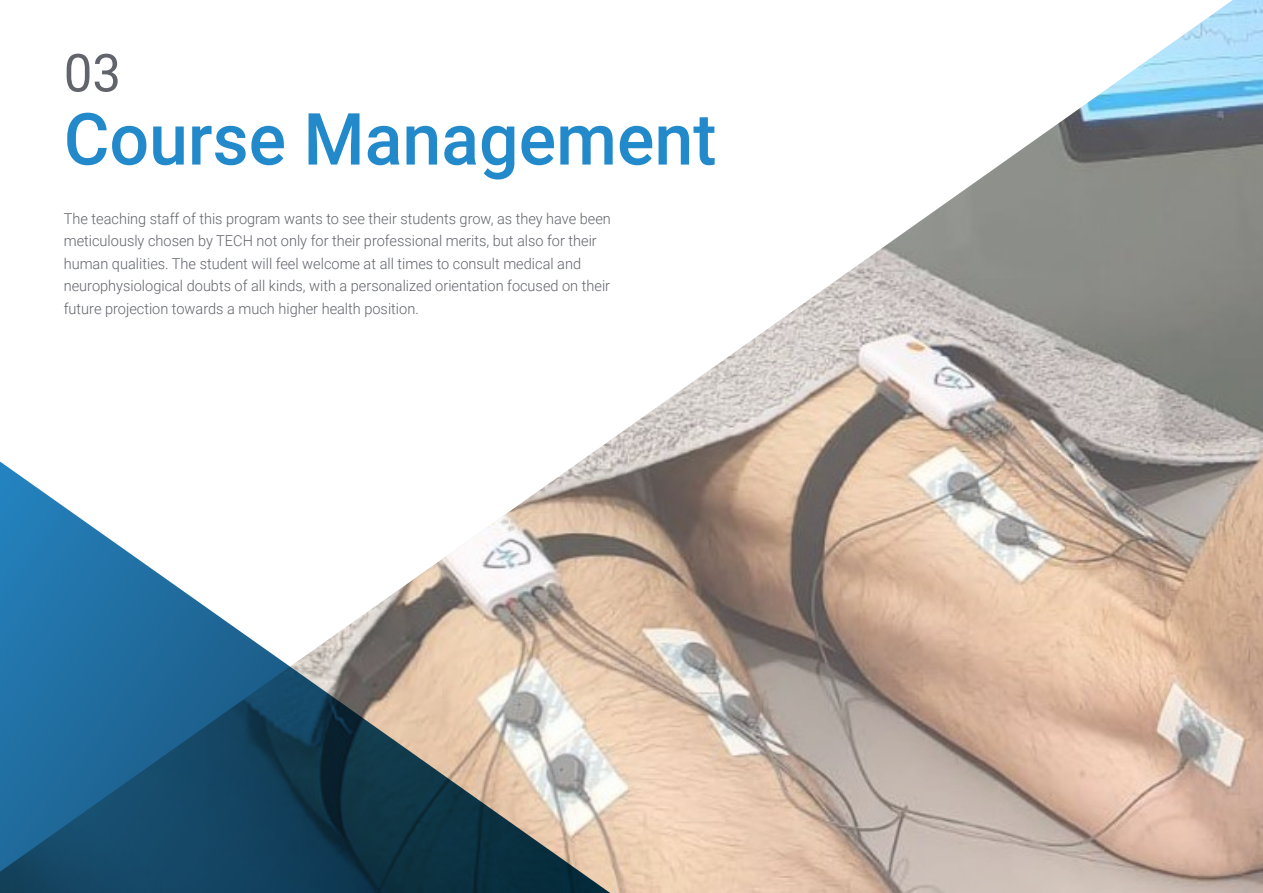
<style>
.page{position:relative;width:1263px;height:893px;background:#fff}
.page>*{position:absolute;margin:0;border:0;box-sizing:border-box;transform-origin:0 0}
.t1{font:500 72px "Roboto";color:#2289ca}
.t2{font:52.5px "Roboto";color:#61646a}
.t3{font:300 15px/22.5px "Roboto";color:#61646a}
</style>
<div class="page">
<img style="left:602px;top:0;width:661px;height:893px">
<svg style="left:0;top:446px;width:640px;height:447px"></svg>
<h2 class="t2" style="left:64px;top:36px;width:59px">03</h2>
<h1 class="t1" style="left:64px;top:89px;width:654px">Course Management</h1>
<p class="t3" style="left:64px;top:207px;width:549px">The teaching staff of this program wants to see their students grow, as they have been meticulously chosen by TECH not only for their professional merits, but also for their human qualities. The student will feel welcome at all times to consult medical and neurophysiological doubts of all kinds, with a personalized orientation focused on their future projection towards a much higher health position.</p>
</div>
